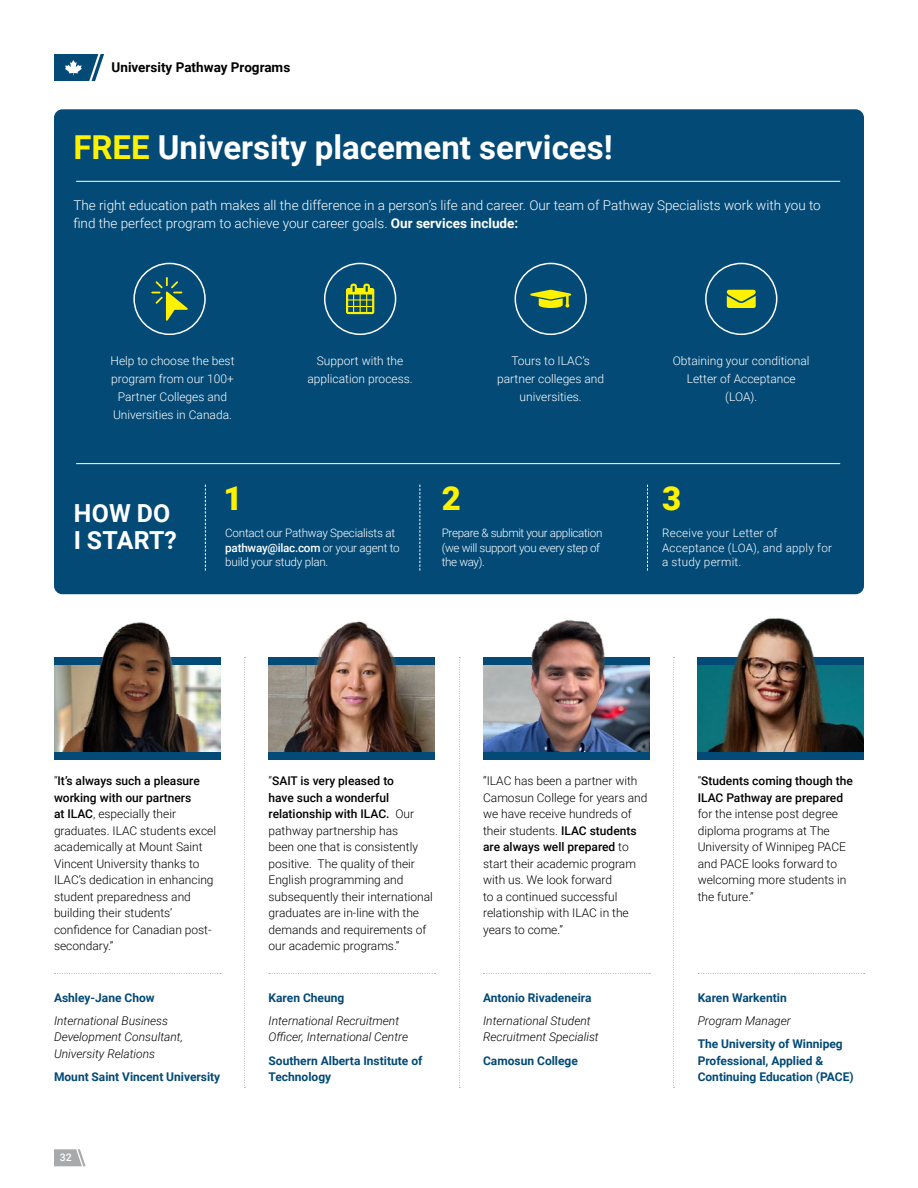
<style>
.page{position:relative;width:918px;height:1188px;background:#fff}
.page>*{position:absolute;margin:0;border:0;box-sizing:border-box;transform-origin:0 0}
.t1{font:700 33px "Roboto";color:#fff}
.t2{font:900 33px "Roboto";color:#fff200}
.t3{font:700 24.9px/27px "Roboto";letter-spacing:.01em;color:#fff}
.t4{font:300 13.5px/18px "Roboto";color:#fff}
.t5{font:700 13.5px "Roboto";color:#000}
.t6{font:300 12px/16.5px "Roboto";color:#000}
.t7{font:700 12px/16.5px "Roboto";color:#034a76}
.t8{font:300 12px/18px "Roboto";color:#fff;text-align:center}
.t9{font:italic 300 12px/16.5px "Roboto";color:#000}
.t10{font:500 12px/16.5px "Roboto";color:#000}
.t11{font:300 11.7px/14.5px "Roboto";letter-spacing:-.02em;color:#fff}
.t12{font:300 11.7px/14.5px "Roboto";letter-spacing:.02em;color:#fff}
.t13{font:500 10.5px "Roboto";color:#fff}
.s1{color:#fff200}
.s2{font-weight:700}
.s3{font-weight:500}
.s4{font-weight:300}
</style>
<div class="page">
<div style="left:54px;top:751px;width:166px;height:9px;background:#034a76"></div>
<div style="left:269px;top:751px;width:166px;height:9px;background:#034a76"></div>
<div style="left:483px;top:751px;width:166px;height:9px;background:#034a76"></div>
<div style="left:698px;top:751px;width:166px;height:9px;background:#034a76"></div>
<svg style="left:54px;top:54px;width:50px;height:27px"></svg>
<svg style="left:54px;top:1149px;width:32px;height:17px"></svg>
<div style="left:54px;top:109px;width:810px;height:485px;background:#034a76;border-radius:8px"></div>
<hr style="left:76px;top:181px;width:764px;height:1px;background:#fff">
<hr style="left:76px;top:463px;width:764px;height:1px;background:#fff">
<svg style="left:346px;top:284px;width:28px;height:30px"></svg>
<svg style="left:151px;top:277px;width:37px;height:44px"></svg>
<svg style="left:530px;top:290px;width:41px;height:18px"></svg>
<svg style="left:727px;top:290px;width:29px;height:18px"></svg>
<div style="left:133px;top:263px;width:73px;height:72px;border:2px solid #fff;border-radius:50%"></div>
<div style="left:324px;top:263px;width:72px;height:72px;border:2px solid #fff;border-radius:50%"></div>
<div style="left:515px;top:263px;width:72px;height:72px;border:2px solid #fff;border-radius:50%"></div>
<div style="left:705px;top:263px;width:72px;height:72px;border:2px solid #fff;border-radius:50%"></div>
<svg style="left:420px;top:485px;width:1px;height:86px"></svg>
<svg style="left:205px;top:485px;width:1px;height:86px"></svg>
<svg style="left:647px;top:485px;width:1px;height:86px"></svg>
<svg style="left:269px;top:973px;width:167px;height:1px"></svg>
<img style="left:269px;top:621px;width:166px;height:130px">
<svg style="left:54px;top:973px;width:167px;height:1px"></svg>
<svg style="left:244px;top:657px;width:1px;height:431px"></svg>
<svg style="left:459px;top:657px;width:1px;height:431px"></svg>
<svg style="left:673px;top:657px;width:2px;height:431px"></svg>
<img style="left:54px;top:622px;width:166px;height:129px">
<svg style="left:483px;top:973px;width:167px;height:1px"></svg>
<img style="left:483px;top:619px;width:166px;height:132px">
<svg style="left:698px;top:973px;width:167px;height:1px"></svg>
<img style="left:698px;top:618px;width:166px;height:133px">
<p class="t5" style="left:112px;top:58px;width:180px">University Pathway Programs</p>
<h1 class="t1" style="left:73px;top:125px;width:541px"><span class="s1">FREE</span> University placement services!</h1>
<p class="t4" style="left:73px;top:196px;width:749px">The right education path makes all the difference in a person’s life and career. Our team of Pathway Specialists work with you to find the perfect program to achieve your career goals. <span class="s2">Our services include:</span></p>
<p class="t8" style="left:111px;top:352px;width:126px">Help to choose the best program from our 100+<br>Partner Colleges and<br>Universities in Canada.</p>
<p class="t8" style="left:308px;top:352px;width:107px">Support with the application process.</p>
<p class="t8" style="left:497px;top:352px;width:109px">Tours to ILAC’s partner colleges and universities.</p>
<p class="t8" style="left:673px;top:352px;width:138px">Obtaining your conditional<br>Letter of Acceptance (LOA).</p>
<h2 class="t3" style="left:74px;top:499px;width:104px">HOW DO<br>I START?</h2>
<h1 class="t2" style="left:223px;top:475px;width:21px">1</h1>
<p class="t11" style="left:225px;top:525px;width:176px">Contact our Pathway Specialists at <span class="s3">pathway@ilac.com</span> or your agent to build your study plan.</p>
<h1 class="t2" style="left:442px;top:475px;width:21px">2</h1>
<p class="t11" style="left:442px;top:525px;width:162px">Prepare &amp; submit your application (we will support you every step of the way).</p>
<h1 class="t2" style="left:662px;top:475px;width:21px">3</h1>
<p class="t12" style="left:662px;top:525px;width:171px">Receive your Letter of<br>Acceptance (LOA), and apply for a study permit.</p>
<p class="t6" style="left:54px;top:772px;width:164px">“<span class="s3">It’s always such a pleasure working with our partners<br>at ILAC</span>, especially their graduates. ILAC students excel academically at Mount Saint<br>Vincent University thanks to<br>ILAC’s dedication in enhancing student preparedness and building their students’ confidence for Canadian post&shy;secondary.”</p>
<p class="t7" style="left:54px;top:989px;width:102px">Ashley-Jane Chow</p>
<p class="t9" style="left:54px;top:1012px;width:130px">International Business<br>Development Consultant,<br>University Relations</p>
<p class="t7" style="left:54px;top:1068px;width:168px">Mount Saint Vincent University</p>
<p class="t13" style="left:60px;top:1150px;width:13px">32</p>
<p class="t6" style="left:269px;top:772px;width:166px">“<span class="s3">SAIT is very pleased to<br>have such a wonderful relationship with ILAC.</span> Our pathway partnership has<br>been one that is consistently positive. The quality of their<br>English programming and subsequently their international graduates are in-line with the demands and requirements of our academic programs.”</p>
<p class="t7" style="left:269px;top:989px;width:77px">Karen Cheung</p>
<p class="t9" style="left:269px;top:1012px;width:141px">International Recruitment<br>Officer, International Centre</p>
<p class="t7" style="left:269px;top:1052px;width:155px">Southern Alberta Institute of<br>Technology</p>
<p class="t6" style="left:483px;top:772px;width:166px">“ILAC has been a partner with<br>Camosun College for years and we have receive hundreds of their students. <span class="s3">ILAC students are always well prepared</span> to start their academic program with us. We look forward<br>to a continued successful relationship with ILAC in the years to come.”</p>
<p class="t7" style="left:483px;top:989px;width:110px">Antonio Rivadeneira</p>
<p class="t9" style="left:483px;top:1012px;width:117px">International Student<br>Recruitment Specialist</p>
<p class="t7" style="left:483px;top:1052px;width:96px">Camosun College</p>
<p class="t10" style="left:698px;top:772px;width:157px"><span class="s4">“</span>Students coming though the<br>ILAC Pathway are prepared</p>
<p class="t6" style="left:698px;top:805px;width:150px">for the intense post degree diploma programs at The<br>University of Winnipeg PACE and PACE looks forward to welcoming more students in the future.”</p>
<p class="t7" style="left:698px;top:989px;width:91px">Karen Warkentin</p>
<p class="t9" style="left:698px;top:1012px;width:95px">Program Manager</p>
<p class="t7" style="left:698px;top:1035px;width:158px">The University of Winnipeg<br>Professional, Applied &amp;<br>Continuing Education (PACE)</p>
</div>
